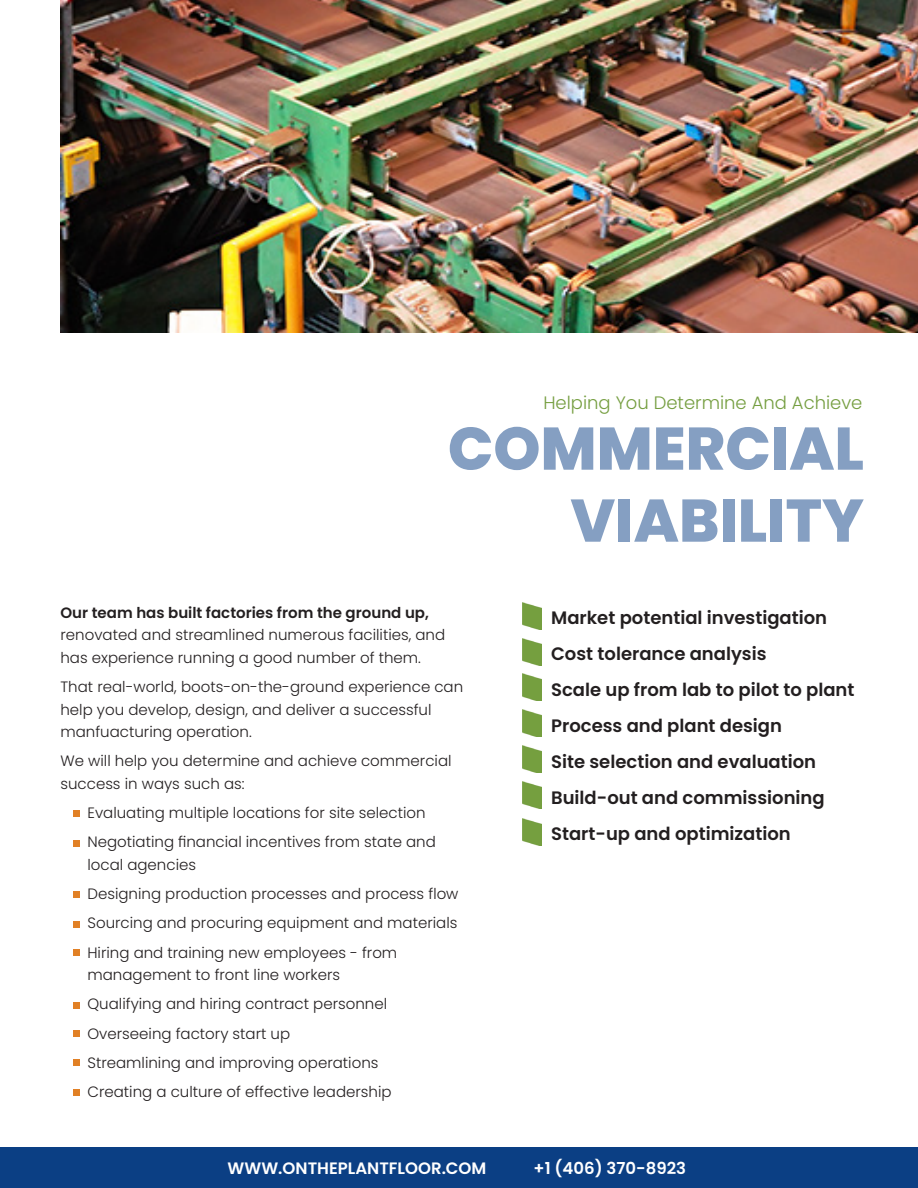
<style>
.page{position:relative;width:918px;height:1188px;background:#fff}
.page>*{position:absolute;margin:0;border:0;box-sizing:border-box;transform-origin:0 0}
.t1{font:800 60px "Poppins";color:#859fc2}
.t2{font:600 18px "Poppins";color:#231f20}
.t3{font:300 18px "Poppins";color:#759e40}
.t4{font:600 16.5px "Poppins";color:#fff}
.t5{font:300 15px/22.5px "Poppins";color:#231f20}
.s1{font-weight:600}
</style>
<div class="page">
<div style="left:0;top:1147px;width:918px;height:41px;background:#0b3f84"></div>
<img style="left:60px;top:0;width:858px;height:332px">
<img style="left:523px;top:602px;width:18px;height:27px">
<img style="left:523px;top:638px;width:18px;height:27px">
<img style="left:523px;top:674px;width:18px;height:27px">
<img style="left:523px;top:710px;width:18px;height:27px">
<img style="left:523px;top:746px;width:18px;height:27px">
<img style="left:523px;top:782px;width:18px;height:27px">
<img style="left:523px;top:818px;width:18px;height:27px">
<div style="left:73px;top:810px;width:7px;height:7px;background:#e18025"></div>
<div style="left:73px;top:840px;width:6px;height:7px;background:#e18025"></div>
<div style="left:73px;top:891px;width:6px;height:7px;background:#e18025"></div>
<div style="left:73px;top:921px;width:6px;height:7px;background:#e18025"></div>
<div style="left:73px;top:949px;width:6px;height:7px;background:#e18025"></div>
<div style="left:73px;top:1002px;width:6px;height:7px;background:#e18025"></div>
<div style="left:73px;top:1030px;width:6px;height:7px;background:#e18025"></div>
<div style="left:73px;top:1059px;width:6px;height:7px;background:#e18025"></div>
<div style="left:73px;top:1089px;width:6px;height:7px;background:#e18025"></div>
<p class="t3" style="left:543px;top:392px;width:321px">Helping You Determine And Achieve</p>
<p class="t1" style="left:448px;top:414px;width:418px">COMMERCIAL</p>
<p class="t1" style="left:570px;top:486px;width:295px">VIABILITY</p>
<p class="t5" style="left:60px;top:601px;width:386px"><span class="s1">Our team has built factories from the ground up, </span>renovated and streamlined numerous facilities, and has experience running a good number of them.</p>
<p class="t5" style="left:60px;top:676px;width:404px">That real-world, boots-on-the-ground experience can help you develop, design, and deliver a successful manfuacturing operation.</p>
<p class="t5" style="left:60px;top:750px;width:393px">We will help you determine and achieve commercial success in ways such as:</p>
<p class="t5" style="left:87px;top:802px;width:340px">Evaluating multiple locations for site selection</p>
<p class="t5" style="left:87px;top:831px;width:350px">Negotiating financial incentives from state and local agencies</p>
<p class="t5" style="left:87px;top:883px;width:373px">Designing production processes and process flow</p>
<p class="t5" style="left:87px;top:912px;width:371px">Sourcing and procuring equipment and materials</p>
<p class="t5" style="left:87px;top:941px;width:311px">Hiring and training new employees - from management to front line workers</p>
<p class="t5" style="left:87px;top:993px;width:301px">Qualifying and hiring contract personnel</p>
<p class="t5" style="left:87px;top:1022px;width:204px">Overseeing factory start up</p>
<p class="t5" style="left:87px;top:1051px;width:293px">Streamlining and improving operations</p>
<p class="t5" style="left:87px;top:1081px;width:306px">Creating a culture of effective leadership</p>
<p class="t2" style="left:551px;top:607px;width:278px">Market potential investigation</p>
<p class="t2" style="left:551px;top:643px;width:217px">Cost tolerance analysis</p>
<p class="t2" style="left:551px;top:679px;width:305px">Scale up from lab to pilot to plant</p>
<p class="t2" style="left:551px;top:715px;width:232px">Process and plant design</p>
<p class="t2" style="left:551px;top:751px;width:267px">Site selection and evaluation</p>
<p class="t2" style="left:551px;top:787px;width:275px">Build-out and commissioning</p>
<p class="t2" style="left:551px;top:823px;width:241px">Start-up and optimization</p>
<p class="t4" style="left:228px;top:1158px;width:260px">WWW.ONTHEPLANTFLOOR.COM</p>
<p class="t4" style="left:534px;top:1158px;width:154px">+1 (406) 370-8923</p>
</div>
